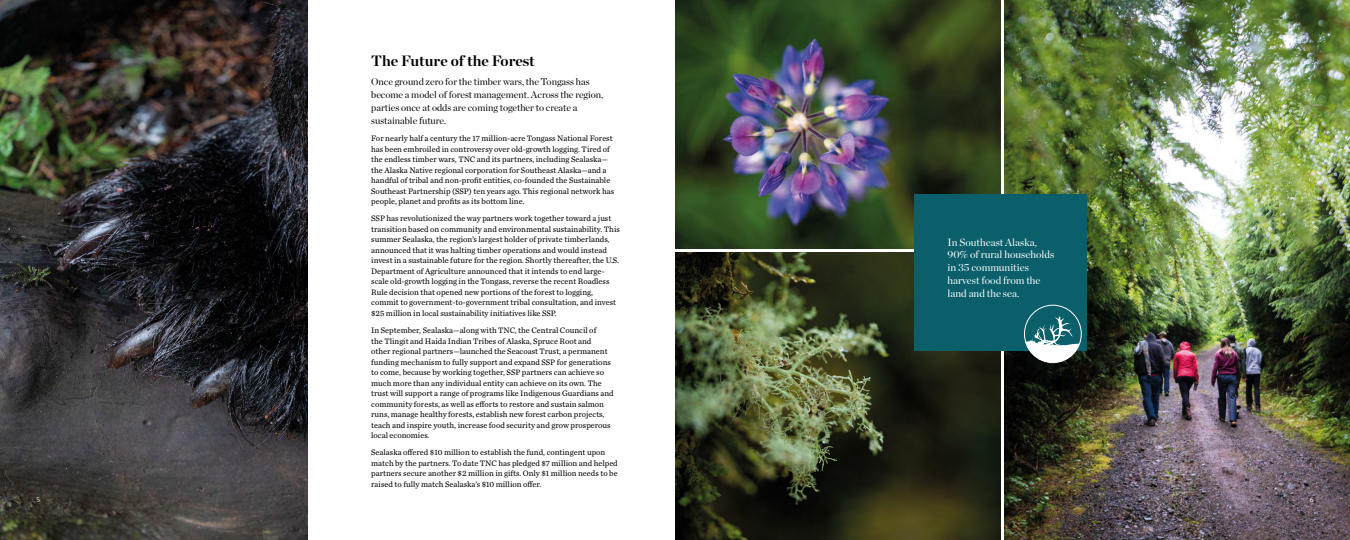
<style>
.page{position:relative;width:1350px;height:540px;background:#fff}
.page>*{position:absolute;margin:0;border:0;box-sizing:border-box;transform-origin:0 0}
.t1{font:700 15px "Chronicle Display";color:#000}
.t2{font:10.5px/12.8px "Chronicle Display";color:#fff}
.t3{font:9.75px/12.8px "Chronicle Display";color:#000}
.t4{font:8.25px/10.5px "Chronicle Text G2";color:#000}
.t5{font:6.75px "Whitney";color:#fff}
</style>
<div class="page">
<img style="left:0;top:0;width:308px;height:540px">
<img style="left:1004px;top:0;width:346px;height:540px">
<img style="left:675px;top:0;width:326px;height:248px">
<img style="left:675px;top:252px;width:326px;height:288px">
<div style="left:915px;top:194px;width:172px;height:157px;background:#0a5f6b"></div>
<svg style="left:1024px;top:316px;width:57px;height:47px"></svg>
<div style="left:1024px;top:305px;width:57px;height:58px;border:1px solid #fff;border-radius:50%"></div>
<p class="t5" style="left:37px;top:495px;width:5px">5</p>
<h1 class="t1" style="left:371px;top:49px;width:165px">The Future of the Forest</h1>
<p class="t3" style="left:371px;top:75px;width:234px">Once ground zero for the timber wars, the Tongass has become a model of forest management. Across the region, parties once at odds are coming together to create a sustainable future.</p>
<p class="t4" style="left:371px;top:133px;width:244px">For nearly half a century the 17 million-acre Tongass National Forest has been embroiled in controversy over old-growth logging. Tired of the endless timber wars, TNC and its partners, including Sealaska— the Alaska Native regional corporation for Southeast Alaska—and a handful of tribal and non-profit entities, co-founded the Sustainable Southeast Partnership (SSP) ten years ago. This regional network has people, planet and profits as its bottom line.</p>
<p class="t4" style="left:371px;top:213px;width:250px">SSP has revolutionized the way partners work together toward a just transition based on community and environmental sustainability. This summer Sealaska, the region’s largest holder of private timberlands, announced that it was halting timber operations and would instead invest in a sustainable future for the region. Shortly thereafter, the U.S.<br>Department of Agriculture announced that it intends to end large&shy;scale old-growth logging in the Tongass, reverse the recent Roadless Rule decision that opened new portions of the forest to logging, commit to government-to-government tribal consultation, and invest $25 million in local sustainability initiatives like SSP.</p>
<p class="t4" style="left:371px;top:325px;width:244px">In September, Sealaska—along with TNC, the Central Council of<br>the Tlingit and Haida Indian Tribes of Alaska, Spruce Root and<br>other regional partners—launched the Seacoast Trust, a permanent funding mechanism to fully support and expand SSP for generations to come, because by working together, SSP partners can achieve so much more than any individual entity can achieve on its own. The trust will support a range of programs like Indigenous Guardians and community forests, as well as efforts to restore and sustain salmon runs, manage healthy forests, establish new forest carbon projects, teach and inspire youth, increase food security and grow prosperous local economies.</p>
<p class="t4" style="left:371px;top:447px;width:248px">Sealaska offered $10 million to establish the fund, contingent upon match by the partners. To date TNC has pledged $7 million and helped partners secure another $2 million in gifts. Only $1 million needs to be raised to fully match Sealaska’s $10 million offer.</p>
<p class="t2" style="left:947px;top:235px;width:108px">In Southeast Alaska,<br>90% of rural households in 35 communities harvest food from the land and the sea.</p>
<p class="t5" style="left:1310px;top:495px;width:5px">6</p>
</div>
